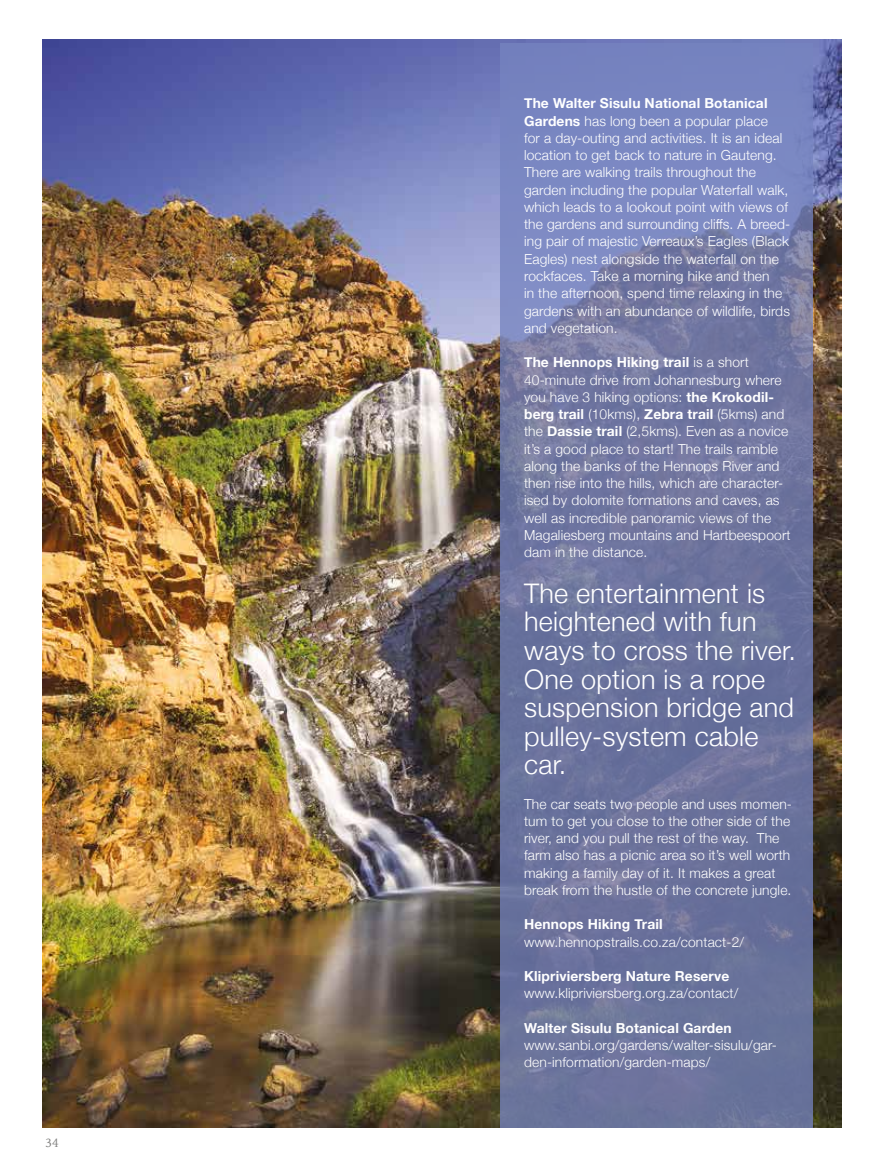
<style>
.page{position:relative;width:893px;height:1170px;background:#fff}
.page>*{position:absolute;margin:0;border:0;box-sizing:border-box;transform-origin:0 0}
.t1{font:300 27px/28.5px "Helvetica Neue";letter-spacing:.01em;color:#fff}
.t2{font:300 13.8px/17.2px "Helvetica Neue";letter-spacing:.01em;color:#fff}
.t3{font:700 13.8px "Helvetica Neue";letter-spacing:.01em;color:#fff}
.t4{font:12px "Iowan Old Style";color:#7e7e7d}
.s1{font-weight:700}
</style>
<div class="page">
<img style="left:43px;top:39px;width:799px;height:1088px">
<svg style="left:501px;top:43px;width:312px;height:1084px;background:#6f78a4"></svg>
<p class="t4" style="left:45px;top:1132px;width:15px">34</p>
<p class="t2" style="left:524px;top:94px;width:268px"><span class="s1">The Walter Sisulu National Botanical Gardens</span> has long been a popular place<br>for a day-outing and activities. It is an ideal location to get back to nature in Gauteng.<br>There are walking trails throughout the garden including the popular Waterfall walk, which leads to a lookout point with views of the gardens and surrounding cliffs. A breed&shy;ing pair of majestic Verreaux’s Eagles (Black Eagles) nest alongside the waterfall on the rockfaces. Take a morning hike and then<br>in the afternoon, spend time relaxing in the gardens with an abundance of wildlife, birds and vegetation.</p>
<p class="t2" style="left:524px;top:353px;width:268px"><span class="s1">The Hennops Hiking trail</span> is a short 40-minute drive from Johannesburg where you have 3 hiking options: <span class="s1">the Krokodil&shy;berg trail</span> (10kms), <span class="s1">Zebra trail</span> (5kms) and the <span class="s1">Dassie trail</span> (2,5kms). Even as a novice it’s a good place to start! The trails ramble along the banks of the Hennops River and then rise into the hills, which are character&shy;ised by dolomite formations and caves, as well as incredible panoramic views of the Magaliesberg mountains and Hartbeespoort dam in the distance.</p>
<h1 class="t1" style="left:524px;top:577px;width:273px">The entertainment is heightened with fun ways to cross the river.<br>One option is a rope suspension bridge and pulley-system cable car.</h1>
<p class="t2" style="left:524px;top:794px;width:269px">The car seats two people and uses momen&shy;tum to get you close to the other side of the river, and you pull the rest of the way. The farm also has a picnic area so it’s well worth making a family day of it. It makes a great break from the hustle of the concrete jungle.</p>
<p class="t3" style="left:524px;top:913px;width:140px">Hennops Hiking Trail</p>
<p class="t2" style="left:524px;top:932px;width:222px">www.hennopstrails.co.za/contact-2/</p>
<p class="t3" style="left:524px;top:965px;width:207px">Klipriviersberg Nature Reserve</p>
<p class="t2" style="left:524px;top:983px;width:216px">www.klipriviersberg.org.za/contact/</p>
<p class="t3" style="left:524px;top:1017px;width:209px">Walter Sisulu Botanical Garden</p>
<p class="t2" style="left:524px;top:1035px;width:254px">www.sanbi.org/gardens/walter-sisulu/gar&shy;den-information/garden-maps/</p>
</div>
